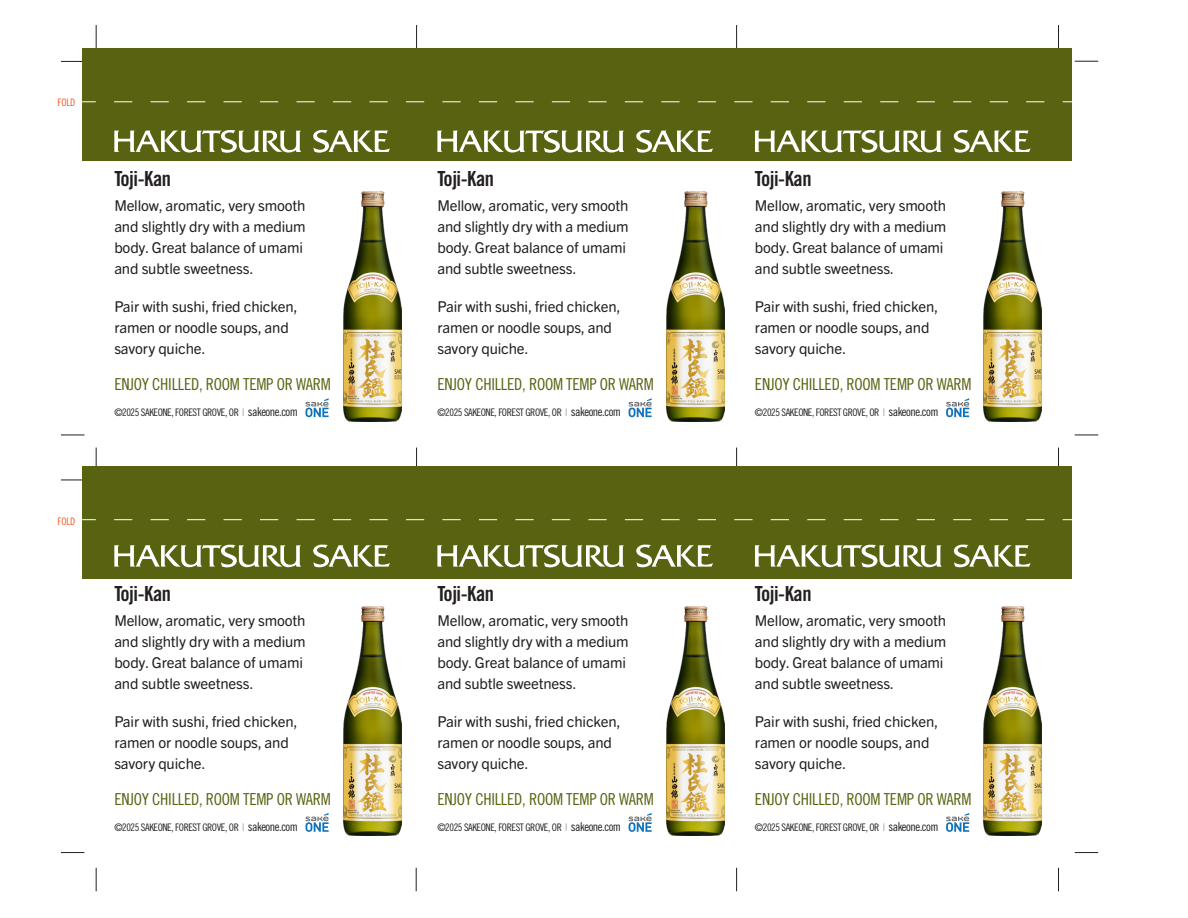
<style>
.page{position:relative;width:1188px;height:918px;background:#fff}
.page>*{position:absolute;margin:0;border:0;box-sizing:border-box;transform-origin:0 0}
.t1{font:20.85px "Trade Gothic LT Pro Bd Cn 20";letter-spacing:-.02em;color:#231f20}
.t2{font:16.5px "Trade Gothic LT Pro Cn 18";letter-spacing:-.015em;color:#596211}
.t3{font:15px/21px "Trade Gothic Next SR Pro";letter-spacing:-.01em;color:#231f20}
.t4{font:10.35px "Trade Gothic LT Pro Cn 18";letter-spacing:-.04em;color:#231f20}
.t5{font:10.35px "Trade Gothic LT Pro Cn 18";letter-spacing:-.02em;color:#f15929}
.s1{color:#939598}
.s2{font-size:12.15px}
</style>
<div class="page">
<svg style="left:96px;top:868px;width:1px;height:23px"></svg>
<svg style="left:416px;top:868px;width:1px;height:23px"></svg>
<svg style="left:736px;top:868px;width:1px;height:23px"></svg>
<svg style="left:1058px;top:868px;width:1px;height:23px"></svg>
<svg style="left:96px;top:25px;width:1px;height:24px"></svg>
<svg style="left:416px;top:25px;width:1px;height:24px"></svg>
<svg style="left:736px;top:25px;width:1px;height:24px"></svg>
<svg style="left:1058px;top:25px;width:1px;height:24px"></svg>
<svg style="left:1075px;top:435px;width:23px;height:1px"></svg>
<svg style="left:1075px;top:61px;width:23px;height:1px"></svg>
<svg style="left:1075px;top:852px;width:23px;height:1px"></svg>
<svg style="left:61px;top:435px;width:23px;height:1px"></svg>
<svg style="left:61px;top:61px;width:21px;height:1px"></svg>
<svg style="left:61px;top:852px;width:23px;height:1px"></svg>
<svg style="left:61px;top:480px;width:21px;height:1px"></svg>
<svg style="left:96px;top:448px;width:1px;height:18px"></svg>
<svg style="left:416px;top:448px;width:1px;height:18px"></svg>
<svg style="left:736px;top:448px;width:1px;height:18px"></svg>
<svg style="left:1058px;top:448px;width:1px;height:18px"></svg>
<div style="left:82px;top:49px;width:990px;height:112px;background:#596211"></div>
<div style="left:82px;top:466px;width:990px;height:113px;background:#596211"></div>
<svg style="left:82px;top:519px;width:990px;height:1px"></svg>
<img style="left:343px;top:192px;width:58px;height:229px">
<svg style="left:305px;top:398px;width:24px;height:19px"></svg>
<svg style="left:114px;top:130px;width:187px;height:23px"></svg>
<svg style="left:313px;top:130px;width:77px;height:23px"></svg>
<img style="left:343px;top:607px;width:58px;height:229px">
<svg style="left:305px;top:813px;width:24px;height:19px"></svg>
<svg style="left:114px;top:545px;width:187px;height:22px"></svg>
<svg style="left:313px;top:545px;width:77px;height:22px"></svg>
<img style="left:666px;top:192px;width:58px;height:229px">
<svg style="left:629px;top:398px;width:23px;height:19px"></svg>
<svg style="left:437px;top:130px;width:188px;height:23px"></svg>
<svg style="left:636px;top:130px;width:77px;height:23px"></svg>
<img style="left:666px;top:607px;width:58px;height:229px">
<svg style="left:629px;top:813px;width:23px;height:19px"></svg>
<svg style="left:437px;top:545px;width:188px;height:22px"></svg>
<svg style="left:636px;top:545px;width:77px;height:22px"></svg>
<img style="left:984px;top:192px;width:58px;height:229px">
<svg style="left:946px;top:398px;width:23px;height:19px"></svg>
<svg style="left:755px;top:130px;width:187px;height:23px"></svg>
<svg style="left:954px;top:130px;width:76px;height:23px"></svg>
<img style="left:984px;top:607px;width:58px;height:229px">
<svg style="left:946px;top:813px;width:23px;height:19px"></svg>
<svg style="left:755px;top:545px;width:187px;height:22px"></svg>
<svg style="left:954px;top:545px;width:76px;height:22px"></svg>
<svg style="left:82px;top:102px;width:990px;height:1px"></svg>
<p class="t5" style="left:58px;top:96px;width:19px">FOLD</p>
<p class="t5" style="left:58px;top:515px;width:19px">FOLD</p>
<p class="t1" style="left:114px;top:166px;width:58px">Toji-Kan</p>
<p class="t3" style="left:114px;top:194px;width:193px">Mellow, aromatic, very smooth and slightly dry with a medium body. Great balance of umami and subtle sweetness.</p>
<p class="t3" style="left:114px;top:295px;width:185px">Pair with sushi, fried chicken, ramen or noodle soups, and savory quiche.</p>
<p class="t2" style="left:114px;top:375px;width:218px">ENJOY CHILLED, ROOM TEMP OR WARM</p>
<p class="t4" style="left:114px;top:406px;width:185px">©2025 SAKEONE, FOREST GROVE, OR <span class="s1">|</span> <span class="s2">sakeone.com</span></p>
<p class="t1" style="left:114px;top:580px;width:58px">Toji-Kan</p>
<p class="t3" style="left:114px;top:609px;width:193px">Mellow, aromatic, very smooth and slightly dry with a medium body. Great balance of umami and subtle sweetness.</p>
<p class="t3" style="left:114px;top:710px;width:185px">Pair with sushi, fried chicken, ramen or noodle soups, and savory quiche.</p>
<p class="t2" style="left:114px;top:789px;width:218px">ENJOY CHILLED, ROOM TEMP OR WARM</p>
<p class="t4" style="left:114px;top:821px;width:185px">©2025 SAKEONE, FOREST GROVE, OR <span class="s1">|</span> <span class="s2">sakeone.com</span></p>
<p class="t1" style="left:437px;top:166px;width:58px">Toji-Kan</p>
<p class="t1" style="left:755px;top:166px;width:58px">Toji-Kan</p>
<p class="t3" style="left:437px;top:194px;width:193px">Mellow, aromatic, very smooth and slightly dry with a medium body. Great balance of umami and subtle sweetness.</p>
<p class="t3" style="left:437px;top:295px;width:185px">Pair with sushi, fried chicken, ramen or noodle soups, and savory quiche.</p>
<p class="t3" style="left:755px;top:194px;width:193px">Mellow, aromatic, very smooth and slightly dry with a medium body. Great balance of umami and subtle sweetness.</p>
<p class="t3" style="left:755px;top:295px;width:185px">Pair with sushi, fried chicken, ramen or noodle soups, and savory quiche.</p>
<p class="t2" style="left:437px;top:375px;width:218px">ENJOY CHILLED, ROOM TEMP OR WARM</p>
<p class="t2" style="left:755px;top:375px;width:218px">ENJOY CHILLED, ROOM TEMP OR WARM</p>
<p class="t4" style="left:437px;top:406px;width:185px">©2025 SAKEONE, FOREST GROVE, OR <span class="s1">|</span> <span class="s2">sakeone.com</span></p>
<p class="t4" style="left:755px;top:406px;width:185px">©2025 SAKEONE, FOREST GROVE, OR <span class="s1">|</span> <span class="s2">sakeone.com</span></p>
<p class="t1" style="left:437px;top:580px;width:58px">Toji-Kan</p>
<p class="t1" style="left:755px;top:580px;width:58px">Toji-Kan</p>
<p class="t3" style="left:437px;top:609px;width:193px">Mellow, aromatic, very smooth and slightly dry with a medium body. Great balance of umami and subtle sweetness.</p>
<p class="t3" style="left:437px;top:710px;width:185px">Pair with sushi, fried chicken, ramen or noodle soups, and savory quiche.</p>
<p class="t3" style="left:755px;top:609px;width:193px">Mellow, aromatic, very smooth and slightly dry with a medium body. Great balance of umami and subtle sweetness.</p>
<p class="t3" style="left:755px;top:710px;width:185px">Pair with sushi, fried chicken, ramen or noodle soups, and savory quiche.</p>
<p class="t2" style="left:437px;top:789px;width:218px">ENJOY CHILLED, ROOM TEMP OR WARM</p>
<p class="t2" style="left:755px;top:789px;width:218px">ENJOY CHILLED, ROOM TEMP OR WARM</p>
<p class="t4" style="left:437px;top:821px;width:185px">©2025 SAKEONE, FOREST GROVE, OR <span class="s1">|</span> <span class="s2">sakeone.com</span></p>
<p class="t4" style="left:755px;top:821px;width:185px">©2025 SAKEONE, FOREST GROVE, OR <span class="s1">|</span> <span class="s2">sakeone.com</span></p>
</div>
